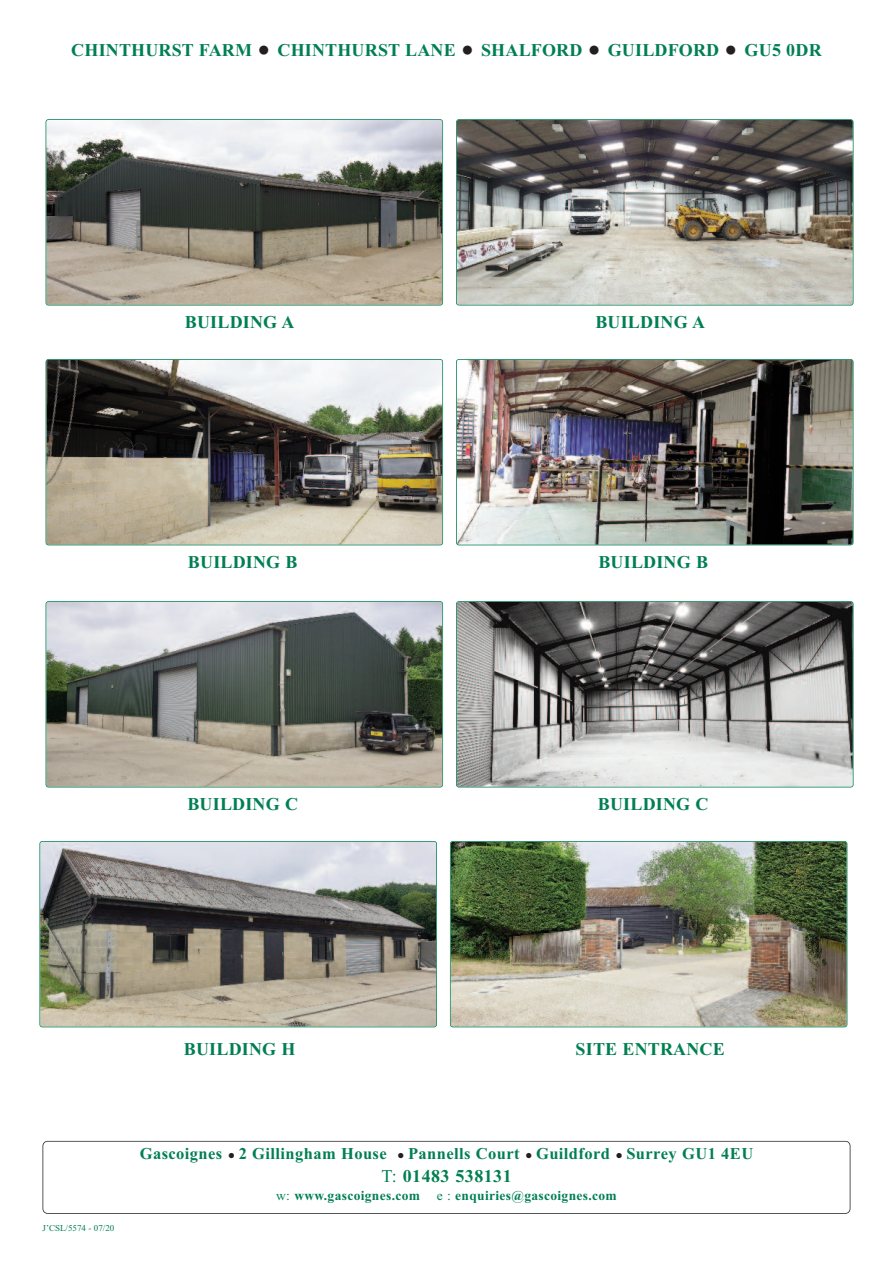
<style>
.page{position:relative;width:893px;height:1263px;background:#fff}
.page>*{position:absolute;margin:0;border:0;box-sizing:border-box;transform-origin:0 0}
.t1{font:700 18px "Times New Roman";letter-spacing:.01em;color:#007f52}
.t2{font:700 16.5px "Times New Roman";letter-spacing:.025em;color:#007f52}
.t3{font:700 13.5px "Times New Roman";letter-spacing:.025em;color:#007f52}
.t4{font:9px "Times New Roman";color:#007f52}
.s1{font-family:"Verdana";color:#231f20}
.s2{font-family:"Verdana";font-size:10.5px;color:#231f20}
.s3{font-weight:400}
</style>
<div class="page">
<div style="left:43px;top:1141px;width:807px;height:73px;border:2px solid #231f20;border-radius:5px"></div>
<img style="left:46px;top:120px;width:396px;height:185px;border-radius:2px">
<div style="left:46px;top:119px;width:397px;height:186px;border:2px solid #007f52;border-radius:3px"></div>
<img style="left:457px;top:120px;width:396px;height:185px;border-radius:2px">
<div style="left:456px;top:119px;width:397px;height:186px;border:2px solid #007f52;border-radius:3px"></div>
<img style="left:46px;top:360px;width:396px;height:185px;border-radius:2px">
<div style="left:46px;top:359px;width:397px;height:186px;border:2px solid #007f52;border-radius:3px"></div>
<img style="left:457px;top:360px;width:396px;height:185px;border-radius:2px">
<div style="left:456px;top:359px;width:397px;height:186px;border:2px solid #007f52;border-radius:3px"></div>
<img style="left:40px;top:842px;width:396px;height:184px;border-radius:2px">
<div style="left:39px;top:841px;width:398px;height:186px;border:2px solid #007f52;border-radius:3px"></div>
<img style="left:451px;top:842px;width:396px;height:184px;border-radius:2px">
<div style="left:450px;top:841px;width:397px;height:186px;border:2px solid #007f52;border-radius:3px"></div>
<img style="left:46px;top:602px;width:396px;height:185px;border-radius:2px">
<div style="left:46px;top:601px;width:397px;height:186px;border:2px solid #007f52;border-radius:3px"></div>
<img style="left:457px;top:602px;width:396px;height:185px;border-radius:2px">
<div style="left:456px;top:601px;width:397px;height:186px;border:2px solid #007f52;border-radius:3px"></div>
<p class="t1" style="left:71px;top:40px;width:752px">CHINTHURST FARM <span class="s1">•</span> CHINTHURST LANE <span class="s1">•</span> SHALFORD <span class="s1">•</span> GUILDFORD <span class="s1">•</span> GU5 0DR</p>
<p class="t1" style="left:185px;top:311px;width:111px">BUILDING A</p>
<p class="t1" style="left:595px;top:311px;width:111px">BUILDING A</p>
<p class="t1" style="left:188px;top:551px;width:111px">BUILDING B</p>
<p class="t1" style="left:598px;top:551px;width:111px">BUILDING B</p>
<p class="t1" style="left:187px;top:793px;width:112px">BUILDING C</p>
<p class="t1" style="left:598px;top:793px;width:112px">BUILDING C</p>
<p class="t1" style="left:184px;top:1038px;width:113px">BUILDING H</p>
<p class="t1" style="left:576px;top:1038px;width:151px">SITE ENTRANCE</p>
<p class="t4" style="left:43px;top:1222px;width:73px">J’CSL/5574 - 07/20</p>
<p class="t2" style="left:140px;top:1144px;width:615px">Gascoignes <span class="s2">•</span> 2 Gillingham House <span class="s2">•</span> Pannells Court <span class="s2">•</span> Guildford <span class="s2">•</span> Surrey GU1 4EU</p>
<p class="t1" style="left:381px;top:1165px;width:132px"><span class="s3">T:</span> 01483 538131</p>
<p class="t3" style="left:276px;top:1187px;width:342px"><span class="s3">w:</span> www.gascoignes.com <span class="s3">e :</span> enquiries@gascoignes.com</p>
</div>
